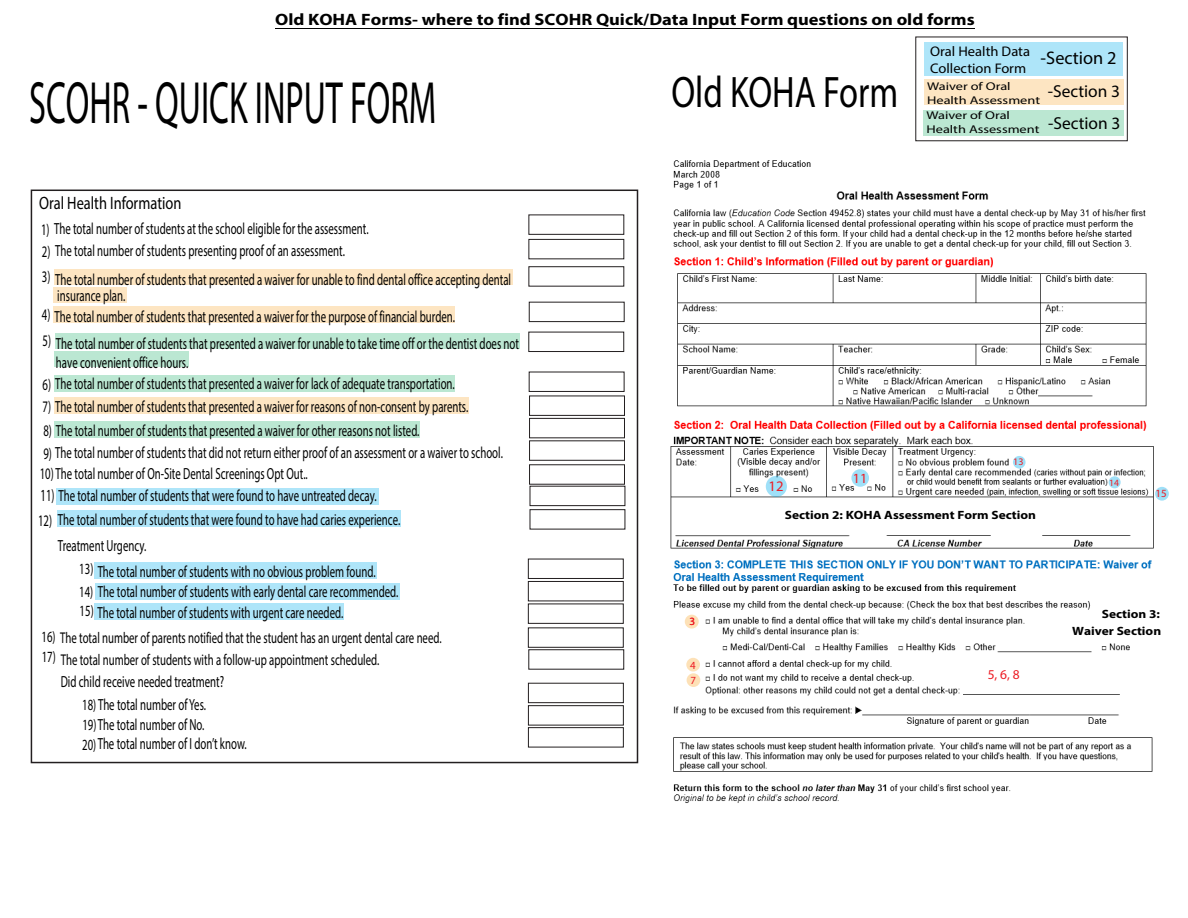
<style>
.page{position:relative;width:1188px;height:918px;background:#fff}
.page>*{position:absolute;margin:0;border:0;box-sizing:border-box;transform-origin:0 0}
.t1{font:60px "Myriad Pro";color:#000;scale:.57 1}
.t2{font:44.25px "Myriad Pro";color:#000;scale:.78 1}
.t3{font:18.3px "Myriad Pro";color:#000}
.t4{font:18px "Myriad Pro";color:#000;scale:.8 1}
.t5{font:17.4px "Myriad Pro";color:#000}
.t6{font:700 16.5px "Myriad Pro";color:#000;scale:1.12 1}
.t7{font:16.2px/19.8px "Myriad Pro";color:#000;scale:.67 1}
.t8{font:15.6px/19.4px "Myriad Pro";color:#000;scale:.69 1}
.t9{font:14.7px "Myriad Pro";color:#ed1c24}
.t10{font:14.1px "Myriad Pro";color:#ed1c24}
.t11{font:13.95px/16.8px "Myriad Pro";color:#000;scale:1.04 1}
.t12{font:13.5px "Myriad Pro";color:#ed1c24}
.t13{font:700 12px/16.8px "Myriad Pro";color:#000;text-align:right;scale:1.12 1}
.t14{font:11.25px/13.5px "Myriad Pro";color:#000;scale:1.27 1}
.t15{font:11.1px "Myriad Pro";color:#ed1c24}
.t16{font:10.95px/15.5px "Myriad Pro";color:#ed1c24}
.t17{font:10.05px "Myriad Pro";color:#ed1c24}
.t18{font:9.6px "Myriad Pro";color:#ed1c24}
.s1{font-size:16.95px}
.s2{font-size:15.6px}
</style>
<div class="page">
<div style="left:924px;top:79px;width:199px;height:26px;background:#fde5c2"></div>
<div style="left:924px;top:43px;width:199px;height:33px;background:#aee5f9"></div>
<img style="left:670px;top:160px;width:498px;height:643px">
<div style="left:95px;top:603px;width:249px;height:17px;background:#aee5f9"></div>
<div style="left:95px;top:583px;width:305px;height:17px;background:#aee5f9"></div>
<div style="left:94px;top:562px;width:283px;height:17px;background:#aee5f9"></div>
<div style="left:57px;top:511px;width:344px;height:16px;background:#aee5f9"></div>
<div style="left:57px;top:488px;width:322px;height:17px;background:#aee5f9"></div>
<div style="left:54px;top:422px;width:366px;height:16px;background:#bbe7d2"></div>
<div style="left:54px;top:398px;width:415px;height:16px;background:#fde5c2"></div>
<div style="left:55px;top:375px;width:400px;height:17px;background:#bbe7d2"></div>
<div style="left:55px;top:352px;width:134px;height:15px;background:#bbe7d2"></div>
<div style="left:55px;top:333px;width:464px;height:16px;background:#bbe7d2"></div>
<div style="left:53px;top:306px;width:401px;height:17px;background:#fde5c2"></div>
<div style="left:54px;top:288px;width:73px;height:15px;background:#fde5c2"></div>
<div style="left:54px;top:269px;width:458px;height:16px;background:#fde5c2"></div>
<div style="left:528px;top:215px;width:96px;height:20px;border:1px solid #231f20"></div>
<div style="left:528px;top:239px;width:96px;height:20px;border:1px solid #231f20"></div>
<div style="left:528px;top:266px;width:96px;height:21px;border:1px solid #231f20"></div>
<div style="left:529px;top:302px;width:96px;height:20px;border:1px solid #231f20"></div>
<div style="left:528px;top:332px;width:96px;height:20px;border:1px solid #231f20"></div>
<div style="left:529px;top:372px;width:95px;height:20px;border:1px solid #231f20"></div>
<div style="left:529px;top:396px;width:96px;height:20px;border:1px solid #231f20"></div>
<div style="left:529px;top:418px;width:96px;height:20px;border:1px solid #231f20"></div>
<div style="left:529px;top:440px;width:96px;height:21px;border:1px solid #231f20"></div>
<div style="left:529px;top:464px;width:96px;height:21px;border:1px solid #231f20"></div>
<div style="left:530px;top:486px;width:95px;height:20px;border:1px solid #231f20"></div>
<div style="left:530px;top:509px;width:95px;height:20px;border:1px solid #231f20"></div>
<div style="left:528px;top:559px;width:96px;height:20px;border:1px solid #231f20"></div>
<div style="left:528px;top:581px;width:96px;height:20px;border:1px solid #231f20"></div>
<div style="left:528px;top:604px;width:96px;height:20px;border:1px solid #231f20"></div>
<div style="left:528px;top:627px;width:96px;height:21px;border:1px solid #231f20"></div>
<div style="left:528px;top:649px;width:96px;height:21px;border:1px solid #231f20"></div>
<div style="left:528px;top:683px;width:96px;height:20px;border:1px solid #231f20"></div>
<div style="left:528px;top:705px;width:96px;height:20px;border:1px solid #231f20"></div>
<div style="left:528px;top:727px;width:96px;height:20px;border:1px solid #231f20"></div>
<div style="left:31px;top:190px;width:607px;height:573px;border:2px solid #231f20"></div>
<div style="left:766px;top:476px;width:21px;height:21px;background:#9fe0f8;border-radius:50%"></div>
<svg style="left:851px;top:469px;width:18px;height:18px"></svg>
<div style="left:1155px;top:487px;width:14px;height:14px;background:#9fe0f8;border-radius:50%"></div>
<svg style="left:1013px;top:456px;width:13px;height:13px"></svg>
<svg style="left:1109px;top:476px;width:12px;height:12px"></svg>
<div style="left:685px;top:615px;width:14px;height:14px;background:#fde1b7;border-radius:50%"></div>
<div style="left:686px;top:658px;width:14px;height:14px;background:#fde1b7;border-radius:50%"></div>
<div style="left:687px;top:673px;width:13px;height:14px;background:#fde1b7;border-radius:50%"></div>
<div style="left:923px;top:110px;width:201px;height:25px;background:#bbe7d2"></div>
<hr style="left:275px;top:28px;width:700px;height:1px;background:#000">
<p class="t6" style="left:275px;top:10px;width:626px">Old KOHA Forms- where to find SCOHR Quick/Data Input Form questions on old forms</p>
<h1 class="t1" style="left:29px;top:67px;width:716px">SCOHR - QUICK INPUT FORM</h1>
<p class="t4" style="left:39px;top:192px;width:179px">Oral Health Information</p>
<p class="t7" style="left:41px;top:218px;width:490px">1) The total number of students at the school eligible for the assessment.</p>
<p class="t7" style="left:42px;top:238px;width:454px;line-height:26px">2) The total number of students presenting proof of an assessment.<br>3)</p>
<p class="t7" style="left:42px;top:301px;width:15px;line-height:26.2px">4)<br>5)</p>
<p class="t7" style="left:43px;top:373px;width:617px">6) The total number of students that presented a waiver for lack of adequate transportation.</p>
<p class="t7" style="left:43px;top:396px;width:637px">7) The total number of students that presented a waiver for reasons of non-consent by parents.</p>
<p class="t7" style="left:55px;top:271px;width:682px;line-height:16.2px">The total number of students that presented a waiver for unable to find dental office accepting dental insurance plan.</p>
<p class="t7" style="left:56px;top:334px;width:693px;line-height:19.4px">The total number of students that presented a waiver for unable to take time off or the dentist does not have convenient office hours.</p>
<p class="t7" style="left:54px;top:307px;width:599px">The total number of students that presented a waiver for the purpose of financial burden.</p>
<p class="t7" style="left:43px;top:420px;width:563px">8) The total number of students that presented a waiver for other reasons not listed.</p>
<p class="t7" style="left:43px;top:443px;width:687px">9) The total number of students that did not return either proof of an assessment or a waiver to school.</p>
<p class="t7" style="left:40px;top:463px;width:402px">10) The total number of On-Site Dental Screenings Opt Out..</p>
<p class="t7" style="left:38px;top:510px;width:542px">12) The total number of students that were found to have had caries experience.</p>
<p class="t7" style="left:41px;top:485px;width:503px"><span class="s1">11)</span> The total number of students that were found to have untreated decay.</p>
<p class="t7" style="left:58px;top:535px;width:134px">Treatment Urgency.</p>
<p class="t8" style="left:79px;top:559px;width:22px">13)</p>
<p class="t8" style="left:80px;top:601px;width:22px">15)</p>
<p class="t8" style="left:42px;top:628px;width:581px">16) The total number of parents notified that the student has an urgent dental care need.<br>17)</p>
<p class="t7" style="left:98px;top:561px;width:416px">The total number of students with no obvious problem found.</p>
<p class="t7" style="left:97px;top:582px;width:451px;line-height:20.4px;text-indent:-18px"><span class="s2">14)</span> The total number of students with early dental care recommended.<br>The total number of students with urgent care needed.</p>
<p class="t8" style="left:61px;top:650px;width:464px">The total number of students with a follow-up appointment scheduled.</p>
<p class="t7" style="left:61px;top:671px;width:245px">Did child receive needed treatment?</p>
<p class="t7" style="left:82px;top:694px;width:247px"><span class="s2">18)</span> The total number of Yes.<br><span class="s2">19)</span>The total number of No.<br><span class="s2">20)</span>The total number of I don’t know.</p>
<p class="t11" style="left:930px;top:43px;width:98px">Oral Health Data<br>Collection Form</p>
<p class="t3" style="left:1041px;top:47px;width:77px">-Section 2</p>
<h2 class="t2" style="left:671px;top:66px;width:292px">Old KOHA Form</h2>
<p class="t14" style="left:927px;top:80px;width:153px">Waiver of Oral<br>Health Assessment <sup>-Section</sup> <sup>3</sup></p>
<p class="t14" style="left:926px;top:109px;width:90px">Waiver of Oral<br>Health Assessment</p>
<p class="t5" style="left:1048px;top:113px;width:74px">-Section 3</p>
<p class="t15" style="left:689px;top:615px;width:7px">3</p>
<p class="t16" style="left:690px;top:657px;width:7px">4<br>7</p>
<p class="t9" style="left:769px;top:477px;width:17px">12</p>
<p class="t10" style="left:853px;top:470px;width:16px">11</p>
<p class="t17" style="left:1013px;top:456px;width:12px">13</p>
<p class="t13" style="left:785px;top:507px;width:226px">Section 2: KOHA Assessment Form Section</p>
<p class="t12" style="left:988px;top:666px;width:34px">5, 6, 8</p>
<p class="t18" style="left:1109px;top:477px;width:11px">14</p>
<p class="t16" style="left:1156px;top:486px;width:13px">15</p>
<p class="t13" style="left:1072px;top:605px;width:81px">Section 3:<br>Waiver Section</p>
</div>
